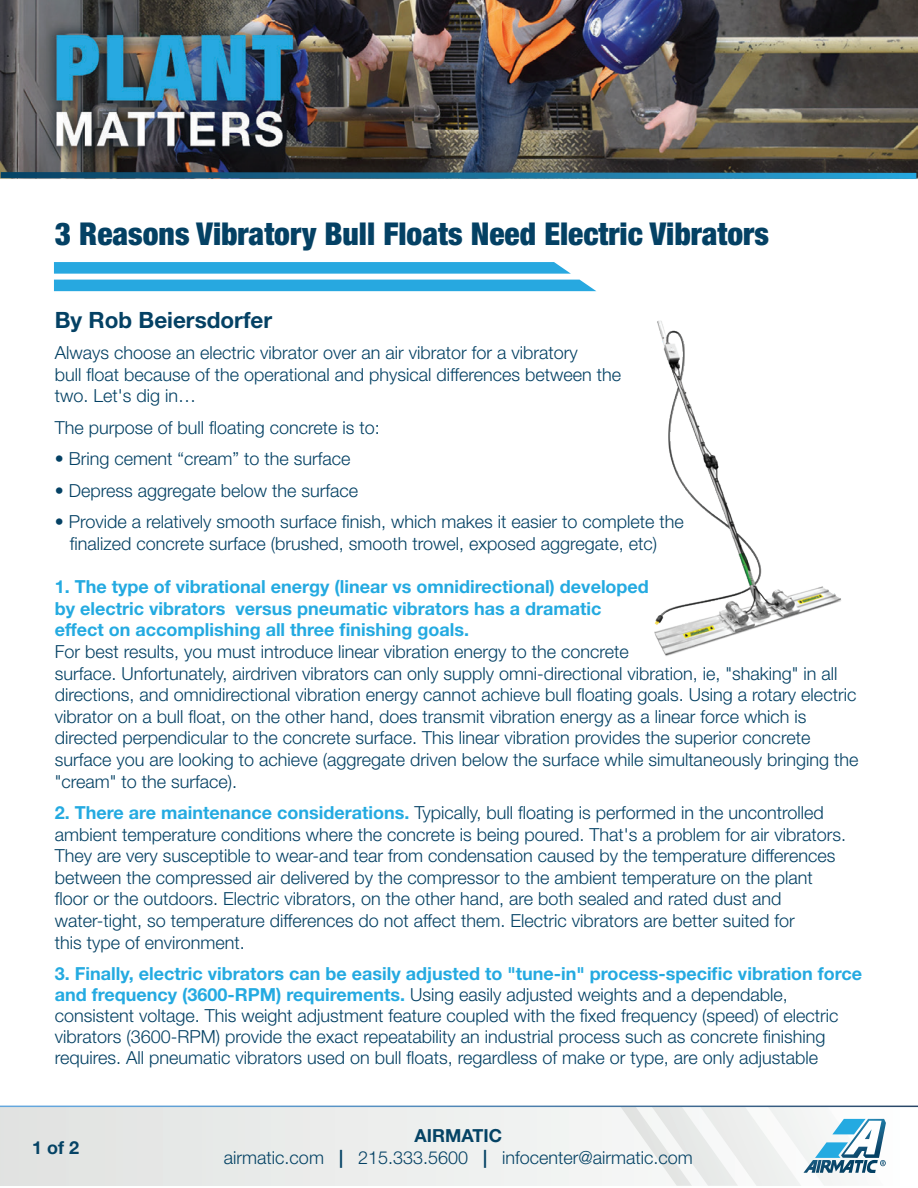
<style>
.page{position:relative;width:918px;height:1188px;background:#fff}
.page>*{position:absolute;margin:0;border:0;box-sizing:border-box;transform-origin:0 0}
.t1{font:900 condensed 31.5px "Helvetica Neue";color:#044164}
.t2{font:700 22.5px "Helvetica Neue LT Std";color:#044164}
.t3{font:300 18px/21.6px "Helvetica Neue";color:#044164}
.t4{font:700 18px/21.6px "Helvetica Neue LT Std";color:#24aae1}
.t5{font:300 18px "Helvetica Neue";color:#054365}
.t6{font:700 18px "Helvetica Neue LT Std";color:#054365}
.s1{font-family:"Helvetica Neue LT Std";font-weight:700;color:#24aae1}
.s2{font-family:"Helvetica Neue LT Std";font-weight:700}
.s3{color:#044164}
</style>
<div class="page">
<img style="left:0;top:0;width:918px;height:179px">
<svg style="left:54px;top:262px;width:517px;height:12px;background:#31ace1"></svg>
<div style="left:54px;top:280px;width:542px;height:11px;background:#27a8e0"></div>
<svg style="left:1px;top:172px;width:915px;height:7px;background:#246d91"></svg>
<div style="left:0;top:1107px;width:918px;height:79px;background:#ebeceb"></div>
<svg style="left:621px;top:1107px;width:265px;height:79px"></svg>
<img style="left:654px;top:320px;width:187px;height:336px">
<h1 class="t1" style="left:55px;top:215px;width:716px">3 Reasons Vibratory Bull Floats Need Electric Vibrators</h1>
<p class="t2" style="left:55px;top:306px;width:219px">By Rob Beiersdorfer</p>
<p class="t3" style="left:55px;top:342px;width:568px">Always choose an electric vibrator over an air vibrator for a vibratory<br>bull float because of the operational and physical differences between the two. Let's dig in…</p>
<p class="t3" style="left:55px;top:416px;width:327px">The purpose of bull floating concrete is to:</p>
<p class="t3" style="left:55px;top:448px;width:297px">• Bring cement “cream” to the surface</p>
<p class="t3" style="left:55px;top:479px;width:305px">• Depress aggregate below the surface</p>
<p class="t3" style="left:70px;top:511px;width:616px;text-indent:-15px">• Provide a relatively smooth surface finish, which makes it easier to complete the finalized concrete surface (brushed, smooth trowel, exposed aggregate, etc)</p>
<p class="t4" style="left:55px;top:576px;width:596px">1. The type of vibrational energy (linear vs omnidirectional) developed by electric vibrators versus pneumatic vibrators has a dramatic effect on accomplishing all three finishing goals.</p>
<p class="t3" style="left:55px;top:640px;width:805px">For best results, you must introduce linear vibration energy to the concrete<br>surface. Unfortunately, airdriven vibrators can only supply omni-directional vibration, ie, "shaking" in all directions, and omnidirectional vibration energy cannot achieve bull floating goals. Using a rotary electric vibrator on a bull float, on the other hand, does transmit vibration energy as a linear force which is directed perpendicular to the concrete surface. This linear vibration provides the superior concrete surface you are looking to achieve (aggregate driven below the surface while simultaneously bringing the "cream" to the surface).</p>
<p class="t3" style="left:55px;top:801px;width:793px"><span class="s1">2. There are maintenance considerations.</span> Typically, bull floating is performed in the uncontrolled ambient temperature conditions where the concrete is being poured. That's a problem for air vibrators.<br>They are very susceptible to wear-and tear from condensation caused by the temperature differences between the compressed air delivered by the compressor to the ambient temperature on the plant floor or the outdoors. Electric vibrators, on the other hand, are both sealed and rated dust and water-tight, so temperature differences do not affect them. Electric vibrators are better suited for<br>this type of environment.</p>
<p class="t4" style="left:55px;top:963px;width:809px">3. Finally, electric vibrators can be easily adjusted to "tune-in" process-specific vibration force</p>
<p class="t3" style="left:55px;top:984px;width:785px;line-height:21px"><span class="s1">and frequency (3600-RPM) requirements.</span> Using easily adjusted weights and a dependable, consistent voltage. This weight adjustment feature coupled with the fixed frequency (speed) of electric vibrators (3600-RPM) provide the exact repeatability an industrial process such as concrete finishing requires. All pneumatic vibrators used on bull floats, regardless of make or type, are only adjustable</p>
<p class="t6" style="left:32px;top:1137px;width:49px">1 of 2</p>
<p class="t6" style="left:415px;top:1124px;width:89px">AIRMATIC</p>
<p class="t5" style="left:224px;top:1146px;width:470px">airmatic.com <span class="s2">|</span> <span class="s3">215.333.5600</span> <span class="s2">|</span> infocenter@airmatic.com</p>
</div>
